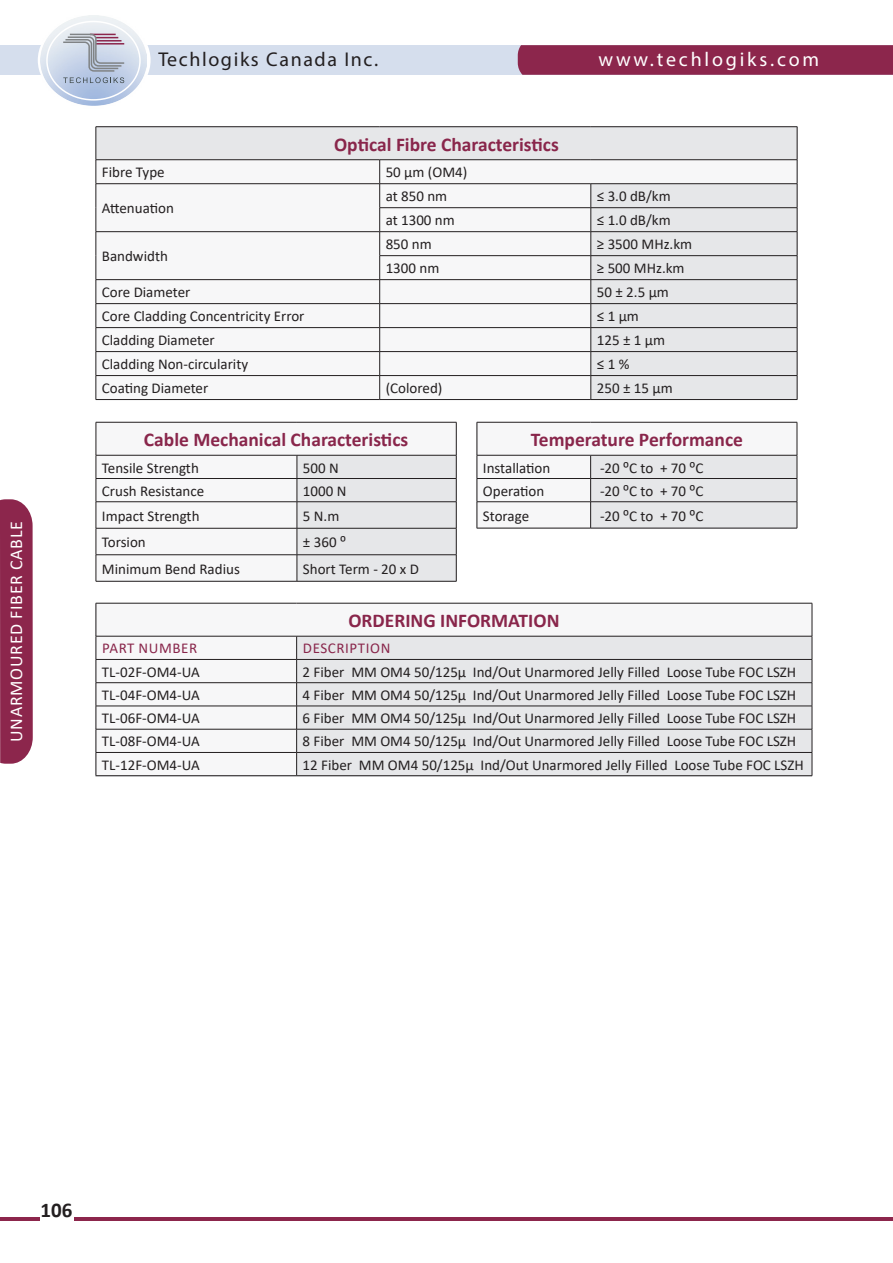
<style>
.page{position:relative;width:893px;height:1263px;background:#fff}
.page>*{position:absolute;margin:0;border:0;box-sizing:border-box;transform-origin:0 0}
.t1{font:700 21px "Calibri";color:#231f20}
.t2{font:100 19.95px "Swiss 721 BT";letter-spacing:.08em;color:#231f20}
.t3{font:100 19.95px "Swiss 721 BT";letter-spacing:.14em;color:#fff}
.t4{font:700 19.5px "Calibri";color:#89264b}
.t5{font:18px "Calibri";letter-spacing:.04em;color:#fff}
.t6{font:15px "Calibri";color:#231f20}
.t7{font:15px "Calibri";color:#89264b}
</style>
<div class="page">
<div style="left:0;top:45px;width:893px;height:30px;background:#d5deed"></div>
<img style="left:41px;top:16px;width:106px;height:90px">
<div style="left:46px;top:21px;width:95px;height:80px;border:2px solid #fff;border-radius:50%"></div>
<svg style="left:62px;top:33px;width:64px;height:50px"></svg>
<svg style="left:0;top:499px;width:33px;height:265px;background:#902f53"></svg>
<div style="left:518px;top:45px;width:375px;height:30px;background:#8c264c"></div>
<hr style="left:75px;top:1217px;width:818px;height:4px;background:#8c264c">
<hr style="left:0;top:1217px;width:39px;height:4px;background:#8c264c">
<div style="left:97px;top:127px;width:700px;height:32px;background:#e6e7e9"></div>
<svg style="left:97px;top:160px;width:700px;height:239px"></svg>
<hr style="left:96px;top:126px;width:284px;height:1px;background:#231f20">
<hr style="left:96px;top:127px;width:1px;height:33px;background:#231f20">
<hr style="left:380px;top:126px;width:211px;height:1px;background:#231f20">
<hr style="left:591px;top:126px;width:206px;height:1px;background:#231f20">
<hr style="left:797px;top:127px;width:1px;height:33px;background:#231f20">
<hr style="left:96px;top:159px;width:284px;height:1px;background:#231f20">
<hr style="left:380px;top:159px;width:211px;height:1px;background:#231f20">
<hr style="left:591px;top:159px;width:206px;height:1px;background:#231f20">
<hr style="left:96px;top:183px;width:284px;height:1px;background:#231f20">
<hr style="left:380px;top:183px;width:211px;height:1px;background:#231f20">
<hr style="left:591px;top:183px;width:206px;height:1px;background:#231f20">
<hr style="left:379px;top:207px;width:212px;height:1px;background:#231f20">
<hr style="left:591px;top:207px;width:206px;height:1px;background:#231f20">
<hr style="left:96px;top:231px;width:284px;height:1px;background:#231f20">
<hr style="left:380px;top:231px;width:211px;height:1px;background:#231f20">
<hr style="left:591px;top:231px;width:206px;height:1px;background:#231f20">
<hr style="left:379px;top:255px;width:212px;height:1px;background:#231f20">
<hr style="left:591px;top:255px;width:206px;height:1px;background:#231f20">
<hr style="left:96px;top:279px;width:284px;height:1px;background:#231f20">
<hr style="left:380px;top:279px;width:211px;height:1px;background:#231f20">
<hr style="left:591px;top:279px;width:206px;height:1px;background:#231f20">
<hr style="left:96px;top:303px;width:284px;height:1px;background:#231f20">
<hr style="left:380px;top:303px;width:211px;height:1px;background:#231f20">
<hr style="left:591px;top:303px;width:206px;height:1px;background:#231f20">
<hr style="left:96px;top:327px;width:284px;height:1px;background:#231f20">
<hr style="left:380px;top:327px;width:211px;height:1px;background:#231f20">
<hr style="left:591px;top:327px;width:206px;height:1px;background:#231f20">
<hr style="left:96px;top:351px;width:284px;height:1px;background:#231f20">
<hr style="left:380px;top:351px;width:211px;height:1px;background:#231f20">
<hr style="left:591px;top:351px;width:206px;height:1px;background:#231f20">
<hr style="left:96px;top:375px;width:284px;height:1px;background:#231f20">
<svg style="left:96px;top:160px;width:1px;height:239px"></svg>
<hr style="left:380px;top:375px;width:211px;height:1px;background:#231f20">
<svg style="left:379px;top:160px;width:1px;height:239px"></svg>
<hr style="left:591px;top:375px;width:206px;height:1px;background:#231f20">
<svg style="left:591px;top:184px;width:1px;height:215px"></svg>
<svg style="left:797px;top:160px;width:1px;height:239px"></svg>
<hr style="left:96px;top:399px;width:284px;height:1px;background:#231f20">
<hr style="left:380px;top:399px;width:211px;height:1px;background:#231f20">
<hr style="left:591px;top:399px;width:206px;height:1px;background:#231f20">
<svg style="left:97px;top:604px;width:715px;height:148px"></svg>
<div style="left:297px;top:637px;width:515px;height:138px;background:#e6e7e9"></div>
<hr style="left:96px;top:603px;width:201px;height:1px;background:#231f20">
<hr style="left:96px;top:603px;width:1px;height:33px;background:#231f20">
<hr style="left:297px;top:603px;width:515px;height:1px;background:#231f20">
<hr style="left:812px;top:603px;width:1px;height:33px;background:#231f20">
<hr style="left:96px;top:636px;width:201px;height:1px;background:#231f20">
<hr style="left:297px;top:636px;width:515px;height:1px;background:#231f20">
<hr style="left:96px;top:659px;width:201px;height:1px;background:#231f20">
<hr style="left:297px;top:659px;width:515px;height:1px;background:#231f20">
<hr style="left:96px;top:682px;width:201px;height:1px;background:#231f20">
<hr style="left:297px;top:682px;width:515px;height:1px;background:#231f20">
<hr style="left:96px;top:706px;width:201px;height:1px;background:#231f20">
<hr style="left:297px;top:706px;width:515px;height:1px;background:#231f20">
<hr style="left:96px;top:729px;width:201px;height:1px;background:#231f20">
<hr style="left:297px;top:729px;width:515px;height:1px;background:#231f20">
<hr style="left:96px;top:752px;width:201px;height:1px;background:#231f20">
<svg style="left:96px;top:636px;width:1px;height:139px"></svg>
<hr style="left:297px;top:752px;width:515px;height:1px;background:#231f20">
<svg style="left:296px;top:636px;width:1px;height:139px"></svg>
<svg style="left:812px;top:636px;width:1px;height:139px"></svg>
<hr style="left:96px;top:775px;width:201px;height:1px;background:#231f20">
<hr style="left:297px;top:775px;width:515px;height:1px;background:#231f20">
<svg style="left:97px;top:423px;width:359px;height:158px"></svg>
<hr style="left:96px;top:422px;width:201px;height:1px;background:#231f20">
<hr style="left:96px;top:422px;width:1px;height:33px;background:#231f20">
<hr style="left:297px;top:422px;width:159px;height:1px;background:#231f20">
<hr style="left:456px;top:422px;width:1px;height:33px;background:#231f20">
<hr style="left:96px;top:455px;width:201px;height:1px;background:#231f20">
<hr style="left:96px;top:478px;width:201px;height:1px;background:#231f20">
<hr style="left:96px;top:501px;width:201px;height:1px;background:#231f20">
<hr style="left:96px;top:528px;width:201px;height:1px;background:#231f20">
<hr style="left:96px;top:554px;width:201px;height:1px;background:#231f20">
<svg style="left:96px;top:455px;width:1px;height:126px"></svg>
<svg style="left:297px;top:455px;width:160px;height:126px;background:#dbdcde"></svg>
<hr style="left:96px;top:581px;width:201px;height:1px;background:#231f20">
<hr style="left:297px;top:581px;width:159px;height:1px;background:#231f20">
<svg style="left:477px;top:422px;width:321px;height:106px"></svg>
<hr style="left:477px;top:528px;width:114px;height:1px;background:#231f20">
<hr style="left:591px;top:528px;width:206px;height:1px;background:#231f20">
<p class="t5" style="left:4px;top:742px;width:222px;rotate:-90deg">UNARMOURED Fiber CABLE</p>
<h2 class="t2" style="left:158px;top:47px;width:221px">Techlogiks Canada Inc.</h2>
<h2 class="t3" style="left:599px;top:47px;width:222px">www.techlogiks.com</h2>
<h3 class="t4" style="left:334px;top:130px;width:226px">Optical Fibre Characteristics</h3>
<p class="t6" style="left:102px;top:162px;width:64px">Fibre Type</p>
<p class="t6" style="left:386px;top:162px;width:83px">50 µm (OM4)</p>
<p class="t6" style="left:102px;top:198px;width:74px">Attenuation</p>
<p class="t6" style="left:386px;top:186px;width:63px">at 850 nm</p>
<p class="t6" style="left:597px;top:186px;width:75px">≤ 3.0 dB/km</p>
<p class="t6" style="left:386px;top:210px;width:71px">at 1300 nm</p>
<p class="t6" style="left:597px;top:210px;width:75px">≤ 1.0 dB/km</p>
<p class="t6" style="left:102px;top:246px;width:68px">Bandwidth</p>
<p class="t6" style="left:386px;top:234px;width:48px">850 nm</p>
<p class="t6" style="left:597px;top:234px;width:97px">≥ 3500 MHz.km</p>
<p class="t6" style="left:386px;top:258px;width:55px">1300 nm</p>
<p class="t6" style="left:597px;top:258px;width:89px">≥ 500 MHz.km</p>
<p class="t6" style="left:102px;top:282px;width:90px">Core Diameter</p>
<p class="t6" style="left:597px;top:282px;width:74px">50 ± 2.5 µm</p>
<p class="t6" style="left:102px;top:306px;width:204px">Core Cladding Concentricity Error</p>
<p class="t6" style="left:597px;top:306px;width:44px">≤ 1 µm</p>
<p class="t6" style="left:102px;top:330px;width:114px">Cladding Diameter</p>
<p class="t6" style="left:597px;top:330px;width:70px">125 ± 1 µm</p>
<p class="t6" style="left:102px;top:354px;width:148px">Cladding Non-circularity</p>
<p class="t6" style="left:597px;top:354px;width:34px">≤ 1 %</p>
<p class="t6" style="left:102px;top:378px;width:108px">Coating Diameter</p>
<p class="t6" style="left:386px;top:378px;width:58px">(Colored)</p>
<p class="t6" style="left:597px;top:378px;width:77px">250 ± 15 µm</p>
<h3 class="t4" style="left:144px;top:426px;width:266px">Cable Mechanical Characteristics</h3>
<p class="t6" style="left:102px;top:457px;width:98px">Tensile Strength</p>
<p class="t6" style="left:303px;top:457px;width:37px">500 N</p>
<p class="t6" style="left:102px;top:480px;width:104px">Crush Resistance</p>
<p class="t6" style="left:303px;top:480px;width:45px">1000 N</p>
<p class="t6" style="left:102px;top:505px;width:99px">Impact Strength</p>
<p class="t6" style="left:303px;top:505px;width:38px">5 N.m</p>
<p class="t6" style="left:102px;top:532px;width:45px">Torsion</p>
<p class="t6" style="left:303px;top:532px;width:44px">± 360 ⁰</p>
<p class="t6" style="left:102px;top:558px;width:139px">Minimum Bend Radius</p>
<p class="t6" style="left:303px;top:558px;width:118px">Short Term - 20 x D</p>
<h3 class="t4" style="left:531px;top:426px;width:214px">Temperature Performance</h3>
<p class="t6" style="left:483px;top:457px;width:69px">Installation</p>
<p class="t6" style="left:600px;top:457px;width:105px">-20 ⁰C to + 70 ⁰C</p>
<p class="t6" style="left:483px;top:480px;width:63px">Operation</p>
<p class="t6" style="left:600px;top:480px;width:105px">-20 ⁰C to + 70 ⁰C</p>
<p class="t6" style="left:483px;top:505px;width:48px">Storage</p>
<p class="t6" style="left:600px;top:505px;width:105px">-20 ⁰C to + 70 ⁰C</p>
<h3 class="t4" style="left:348px;top:607px;width:213px">ORDERING INFORMATION</h3>
<p class="t7" style="left:102px;top:638px;width:17px">Part</p>
<p class="t7" style="left:139px;top:638px;width:21px">Number</p>
<p class="t7" style="left:303px;top:638px;width:19px">Description</p>
<p class="t6" style="left:102px;top:661px;width:99px">TL-02F-OM4-UA</p>
<p class="t6" style="left:303px;top:661px;width:495px">2 Fiber MM OM4 50/125µ Ind/Out Unarmored Jelly Filled Loose Tube FOC LSZH</p>
<p class="t6" style="left:102px;top:684px;width:99px">TL-04F-OM4-UA</p>
<p class="t6" style="left:303px;top:684px;width:495px">4 Fiber MM OM4 50/125µ Ind/Out Unarmored Jelly Filled Loose Tube FOC LSZH</p>
<p class="t6" style="left:102px;top:708px;width:99px">TL-06F-OM4-UA</p>
<p class="t6" style="left:303px;top:708px;width:495px">6 Fiber MM OM4 50/125µ Ind/Out Unarmored Jelly Filled Loose Tube FOC LSZH</p>
<p class="t6" style="left:102px;top:731px;width:99px">TL-08F-OM4-UA</p>
<p class="t6" style="left:303px;top:731px;width:495px">8 Fiber MM OM4 50/125µ Ind/Out Unarmored Jelly Filled Loose Tube FOC LSZH</p>
<p class="t6" style="left:102px;top:754px;width:99px">TL-12F-OM4-UA</p>
<p class="t6" style="left:303px;top:754px;width:503px">12 Fiber MM OM4 50/125µ Ind/Out Unarmored Jelly Filled Loose Tube FOC LSZH</p>
<h1 class="t1" style="left:40px;top:1195px;width:33px">106</h1>
</div>
